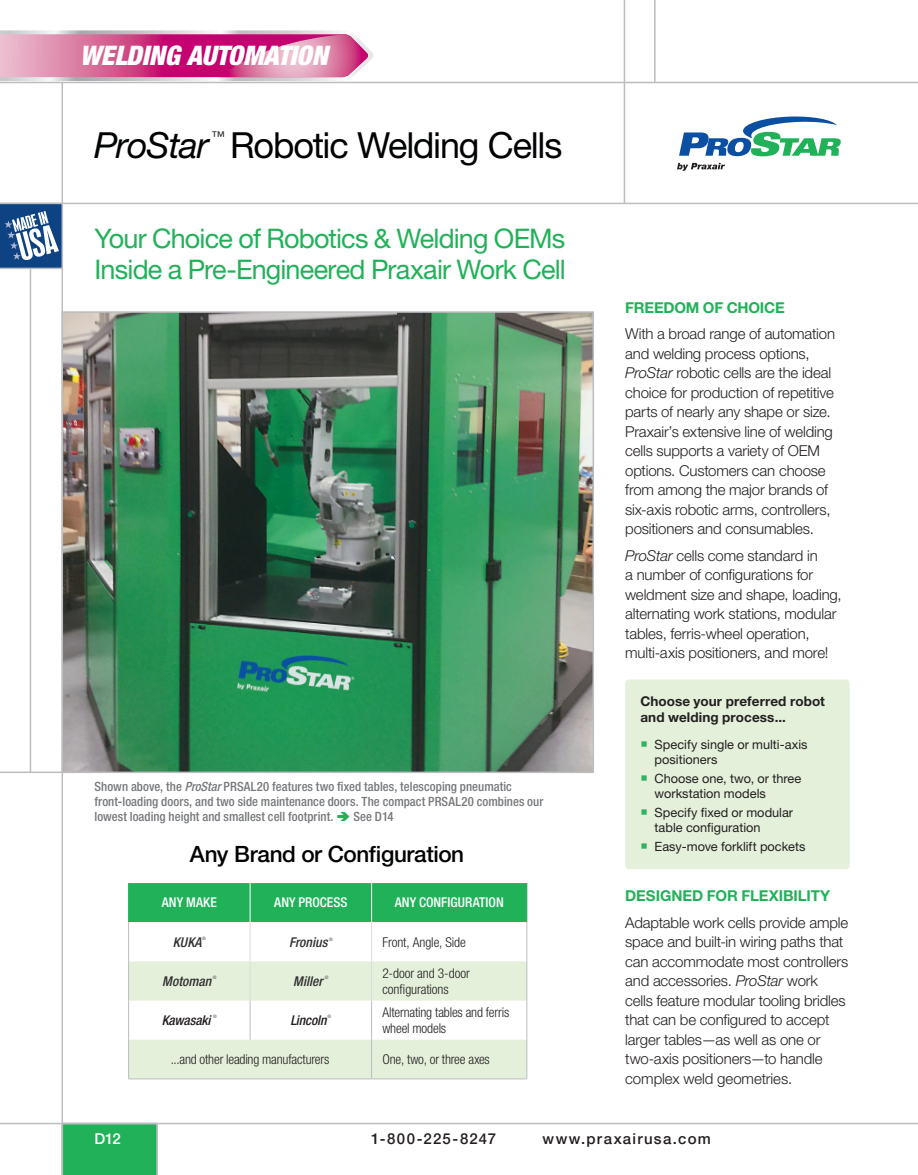
<style>
.page{position:relative;width:918px;height:1175px;background:#fff}
.page>*{position:absolute;margin:0;border:0;box-sizing:border-box;transform-origin:0 0}
.t1{font:36px "Helvetica Neue LT Std";letter-spacing:-.035em;color:#010203}
.t2{font:italic 36px "Helvetica Neue LT Std";letter-spacing:-.03em;color:#010203}
.t3{font:27px/30.8px "Helvetica Neue LT Std";letter-spacing:-.03em;color:#21b259}
.t4{font:italic 900 condensed 27px "Helvetica Neue LT Std";letter-spacing:-.005em;color:#fff}
.t5{font:500 22.5px "Helvetica Neue LT Std";letter-spacing:-.02em;color:#010203}
.t6{font:300 15px/19.5px "Helvetica Neue LT Std";letter-spacing:-.01em;color:#231f20}
.t7{font:700 15px "Helvetica Neue LT Std";letter-spacing:-.01em;color:#21b259}
.t8{font:500 15px "Helvetica Neue LT Pro";letter-spacing:.085em;color:#231f20}
.t9{font:500 15px "Helvetica Neue LT Std";color:#fff}
.t10{font:300 condensed 13.5px/16.2px "Helvetica Neue LT Std";letter-spacing:-.01em;color:#231f20}
.t11{font:700 13.5px/16.2px "Helvetica Neue LT Std";letter-spacing:.005em;color:#231f20}
.t12{font:500 condensed 13.5px "Helvetica Neue LT Std";letter-spacing:.005em;color:#fff}
.t13{font:italic 500 condensed 13.5px "Helvetica Neue LT Std";letter-spacing:.01em;color:#312f30}
.t14{font:italic 500 condensed 13.5px "Helvetica Neue LT Std";letter-spacing:-.01em;color:#231f20}
.t15{font:13.5px "Helvetica Neue LT Std";color:#231f20}
.t16{font:500 condensed 12.75px/15.3px "Helvetica Neue LT Std";letter-spacing:.005em;color:#76787b}
.t17{font:12.75px/15.3px "Helvetica Neue LT Std";color:#231f20}
.t18{font:300 4.65px "Helvetica Neue LT Std";color:#312f30}
.s1{font-style:italic}
.s2{color:#2eb460}
</style>
<div class="page">
<svg style="left:679px;top:116px;width:162px;height:40px"></svg>
<svg style="left:677px;top:163px;width:48px;height:8px"></svg>
<div style="left:63px;top:1124px;width:95px;height:50px;background:#21b259"></div>
<hr style="left:624px;top:0;width:1px;height:203px;background:#bcbdc0">
<hr style="left:62px;top:82px;width:1px;height:1092px;background:#bcbdc0">
<hr style="left:0;top:82px;width:918px;height:1px;background:#bcbdc0">
<hr style="left:654px;top:0;width:2px;height:82px;background:#bcbdc0">
<hr style="left:0;top:1122px;width:918px;height:2px;background:#bcbdc0">
<hr style="left:0;top:203px;width:918px;height:1px;background:#bcbdc0">
<svg style="left:0;top:30px;width:373px;height:51px;background:#d672a3"></svg>
<img style="left:65px;top:314px;width:526px;height:456px">
<div style="left:62px;top:311px;width:532px;height:462px;border:2px solid #bcbdc0"></div>
<div style="left:129px;top:883px;width:397px;height:39px;background:#21b259"></div>
<svg style="left:129px;top:922px;width:397px;height:39px"></svg>
<svg style="left:129px;top:961px;width:397px;height:117px;fill:#e4f0da"></svg>
<hr style="left:128px;top:883px;width:1px;height:39px;background:#21b259">
<hr style="left:526px;top:883px;width:1px;height:39px;background:#21b259">
<hr style="left:250px;top:1000px;width:1px;height:39px;background:#bcbdc0">
<hr style="left:371px;top:1000px;width:1px;height:39px;background:#bcbdc0">
<hr style="left:128px;top:1039px;width:1px;height:39px;background:#bcbdc0">
<hr style="left:371px;top:1039px;width:1px;height:39px;background:#bcbdc0">
<hr style="left:526px;top:1039px;width:1px;height:39px;background:#bcbdc0">
<hr style="left:128px;top:1078px;width:122px;height:1px;background:#bcbdc0">
<hr style="left:250px;top:1078px;width:122px;height:1px;background:#bcbdc0">
<hr style="left:372px;top:1078px;width:155px;height:1px;background:#bcbdc0">
<hr style="left:250px;top:922px;width:1px;height:39px;background:#dcdddf">
<hr style="left:371px;top:922px;width:1px;height:39px;background:#dcdddf">
<hr style="left:250px;top:961px;width:1px;height:39px;background:#dcdddf">
<hr style="left:371px;top:961px;width:1px;height:39px;background:#dcdddf">
<hr style="left:250px;top:883px;width:1px;height:39px;background:#fff">
<hr style="left:371px;top:883px;width:1px;height:39px;background:#fff">
<hr style="left:128px;top:922px;width:1px;height:39px;background:#bcbdc0">
<hr style="left:526px;top:922px;width:1px;height:39px;background:#bcbdc0">
<hr style="left:128px;top:961px;width:1px;height:39px;background:#bcbdc0">
<hr style="left:526px;top:961px;width:1px;height:39px;background:#bcbdc0">
<hr style="left:128px;top:1000px;width:1px;height:39px;background:#bcbdc0">
<hr style="left:526px;top:1000px;width:1px;height:39px;background:#bcbdc0">
<div style="left:625px;top:679px;width:225px;height:190px;background:#e4f0da;border-radius:4px"></div>
<hr style="left:0;top:771px;width:62px;height:2px;background:#bcbdc0">
<svg style="left:0;top:204px;width:62px;height:65px"></svg>
<hr style="left:30px;top:268px;width:1px;height:504px;background:#bcbdc0">
<h2 class="t4" style="left:80px;top:39px;width:249px">WELDING AUTOMATION</h2>
<h1 class="t2" style="left:94px;top:123px;width:116px">ProStar</h1>
<p class="t15" style="left:212px;top:128px;width:15px">™</p>
<h1 class="t1" style="left:230px;top:123px;width:334px">Robotic Welding Cells</h1>
<h2 class="t3" style="left:94px;top:223px;width:473px">Your Choice of Robotics &amp; Welding OEMs<br>Inside a Pre-Engineered Praxair Work Cell</h2>
<p class="t16" style="left:94px;top:778px;width:450px">Shown above, the <span class="s1">ProStar</span> PRSAL20 features two fixed tables, telescoping pneumatic front-loading doors, and two side maintenance doors. The compact PRSAL20 combines our lowest loading height and smallest cell footprint.</p>
<p class="t16" style="left:354px;top:808px;width:42px">See D14</p>
<h3 class="t5" style="left:190px;top:840px;width:276px">Any Brand or Configuration</h3>
<p class="t12" style="left:162px;top:894px;width:57px">ANY MAKE</p>
<p class="t12" style="left:274px;top:894px;width:75px">ANY PROCESS</p>
<p class="t12" style="left:395px;top:894px;width:111px">ANY CONFIGURATION</p>
<p class="t13" style="left:173px;top:933px;width:30px">KUKA</p>
<p class="t18" style="left:202px;top:935px;width:5px">®</p>
<p class="t13" style="left:289px;top:933px;width:40px">Fronius</p>
<p class="t18" style="left:329px;top:936px;width:5px">®</p>
<p class="t10" style="left:382px;top:933px;width:85px">Front, Angle, Side</p>
<p class="t13" style="left:162px;top:973px;width:51px">Motoman</p>
<p class="t18" style="left:213px;top:974px;width:5px">®</p>
<p class="t13" style="left:293px;top:973px;width:31px">Miller</p>
<p class="t18" style="left:325px;top:974px;width:5px">®</p>
<p class="t10" style="left:382px;top:964px;width:89px">2-door and 3-door configurations</p>
<p class="t14" style="left:162px;top:1012px;width:50px">Kawasaki</p>
<p class="t18" style="left:213px;top:1013px;width:5px">®</p>
<p class="t14" style="left:291px;top:1012px;width:38px">Lincoln</p>
<p class="t18" style="left:328px;top:1013px;width:5px">®</p>
<p class="t10" style="left:382px;top:1003px;width:128px">Alternating tables and ferris wheel models</p>
<p class="t10" style="left:171px;top:1051px;width:160px">...and other leading manufacturers</p>
<p class="t10" style="left:382px;top:1051px;width:109px">One, two, or three axes</p>
<p class="t7" style="left:625px;top:298px;width:161px">FREEDOM OF CHOICE</p>
<p class="t6" style="left:625px;top:324px;width:211px">With a broad range of automation and welding process options,<br><span class="s1">ProStar</span> robotic cells are the ideal choice for production of repetitive parts of nearly any shape or size.<br>Praxair’s extensive line of welding cells supports a variety of OEM options. Customers can choose from among the major brands of six-axis robotic arms, controllers, positioners and consumables.</p>
<p class="t6" style="left:625px;top:545px;width:218px"><span class="s1">ProStar</span> cells come standard in<br>a number of configurations for weldment size and shape, loading, alternating work stations, modular tables, ferris-wheel operation, multi-axis positioners, and more!</p>
<p class="t11" style="left:640px;top:692px;width:186px">Choose your preferred robot and welding process...</p>
<p class="t17" style="left:655px;top:737px;width:155px;text-indent:-14px"><span class="s2">○</span> Specify single or multi-axis positioners</p>
<p class="t17" style="left:655px;top:770px;width:148px;text-indent:-14px"><span class="s2">○</span> Choose one, two, or three workstation models</p>
<p class="t17" style="left:655px;top:804px;width:140px;text-indent:-14px"><span class="s2">○</span> Specify fixed or modular table configuration</p>
<p class="t17" style="left:640px;top:838px;width:166px"><span class="s2">○</span> Easy-move forklift pockets</p>
<p class="t7" style="left:625px;top:886px;width:207px">DESIGNED FOR FLEXIBILITY</p>
<p class="t6" style="left:625px;top:912px;width:225px">Adaptable work cells provide ample space and built-in wiring paths that can accommodate most controllers and accessories. <span class="s1">ProStar</span> work cells feature modular tooling bridles that can be configured to accept larger tables—as well as one or two-axis positioners—to handle complex weld geometries.</p>
<p class="t9" style="left:95px;top:1129px;width:28px">D12</p>
<p class="t8" style="left:371px;top:1129px;width:127px">1-800-225-8247</p>
<p class="t8" style="left:542px;top:1129px;width:170px">www.praxairusa.com</p>
</div>
